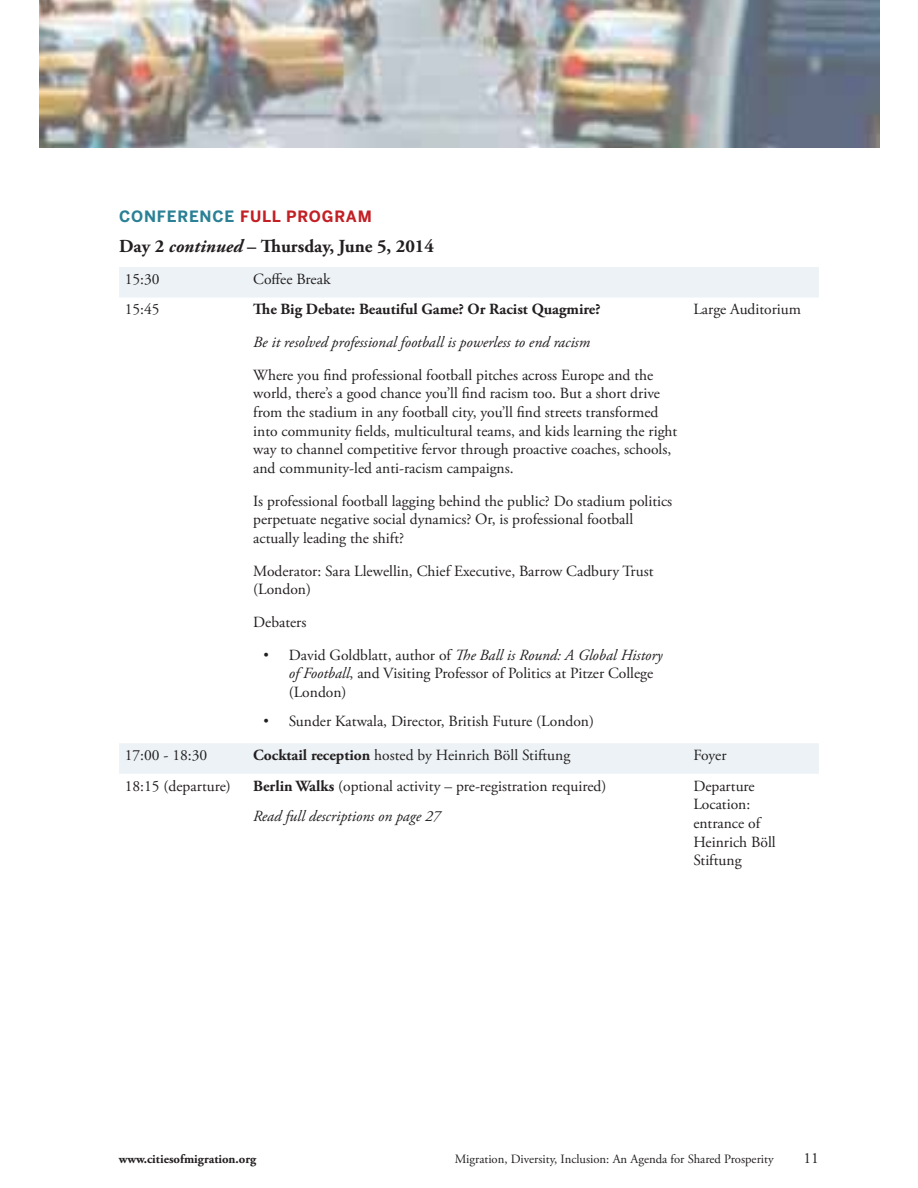
<style>
.page{position:relative;width:918px;height:1188px;background:#fff}
.page>*{position:absolute;margin:0;border:0;box-sizing:border-box;transform-origin:0 0}
.t1{font:700 18.3px "Adobe Garamond Pro";color:#231f20}
.t2{font:15.45px/18.6px "Adobe Garamond Pro";color:#231f20}
.t3{font:italic 15.45px "Adobe Garamond Pro";color:#231f20}
.t4{font:700 15.45px "Adobe Garamond Pro";color:#231f20}
.t5{font:700 15.45px "Benton Sans";letter-spacing:.05em;color:#c22025}
.t6{font:12.75px "Adobe Garamond Pro";color:#231f20}
.t7{font:700 12.75px "Adobe Garamond Pro";color:#231f20}
.s1{color:#2a8094}
.s2{font-style:italic}
.s3{font-weight:700}
</style>
<div class="page">
<img style="left:39px;top:0;width:840px;height:148px">
<svg style="left:119px;top:267px;width:700px;height:507px"></svg>
<svg style="left:264px;top:652px;width:9px;height:9px"></svg>
<svg style="left:264px;top:718px;width:9px;height:9px"></svg>
<p class="t5" style="left:119px;top:208px;width:254px"><span class="s1">CONFERENCE</span> FULL PROGRAM</p>
<p class="t1" style="left:119px;top:239px;width:316px">Day 2 <span class="s2">continued</span> – Thursday, June 5, 2014</p>
<p class="t2" style="left:125px;top:271px;width:36px">15:30</p>
<p class="t2" style="left:253px;top:271px;width:79px">Coffee Break</p>
<p class="t2" style="left:125px;top:301px;width:36px">15:45</p>
<p class="t4" style="left:253px;top:303px;width:349px">The Big Debate: Beautiful Game? Or Racist Quagmire?</p>
<p class="t3" style="left:253px;top:336px;width:338px">Be it resolved professional football is powerless to end racism</p>
<p class="t2" style="left:253px;top:367px;width:426px">Where you find professional football pitches across Europe and the world, there’s a good chance you’ll find racism too. But a short drive from the stadium in any football city, you’ll find streets transformed into community fields, multicultural teams, and kids learning the right way to channel competitive fervor through proactive coaches, schools, and community-led anti-racism campaigns.</p>
<p class="t2" style="left:253px;top:493px;width:421px">Is professional football lagging behind the public? Do stadium politics perpetuate negative social dynamics? Or, is professional football actually leading the shift?</p>
<p class="t2" style="left:253px;top:563px;width:402px">Moderator: Sara Llewellin, Chief Executive, Barrow Cadbury Trust (London)</p>
<p class="t2" style="left:289px;top:607px;width:375px;line-height:32.7px;text-indent:-36px">Debaters<br>David Goldblatt, author of <span class="s2">The Ball is Round: A Global History</span></p>
<p class="t2" style="left:289px;top:665px;width:366px"><span class="s2">of Football</span>, and Visiting Professor of Politics at Pitzer College (London)</p>
<p class="t2" style="left:289px;top:713px;width:307px">Sunder Katwala, Director, British Future (London)</p>
<p class="t2" style="left:693px;top:301px;width:109px">Large Auditorium</p>
<p class="t2" style="left:125px;top:747px;width:84px">17:00 - 18:30</p>
<p class="t2" style="left:253px;top:747px;width:319px"><span class="s3">Cocktail reception</span> hosted by Heinrich Böll Stiftung</p>
<p class="t2" style="left:693px;top:747px;width:35px">Foyer</p>
<p class="t2" style="left:125px;top:778px;width:108px">18:15 (departure)</p>
<p class="t2" style="left:253px;top:772px;width:355px;line-height:30.6px"><span class="s3">Berlin Walks</span> (optional activity – pre-registration required)<br><span class="s2">Read full descriptions on page 27</span></p>
<p class="t2" style="left:693px;top:778px;width:84px">Departure<br>Location: entrance of<br>Heinrich Böll<br>Stiftung</p>
<p class="t7" style="left:119px;top:1153px;width:139px">www.citiesofmigration.org</p>
<p class="t6" style="left:455px;top:1153px;width:320px">Migration, Diversity, Inclusion: An Agenda for Shared Prosperity</p>
<p class="t2" style="left:803px;top:1150px;width:17px">11</p>
</div>
